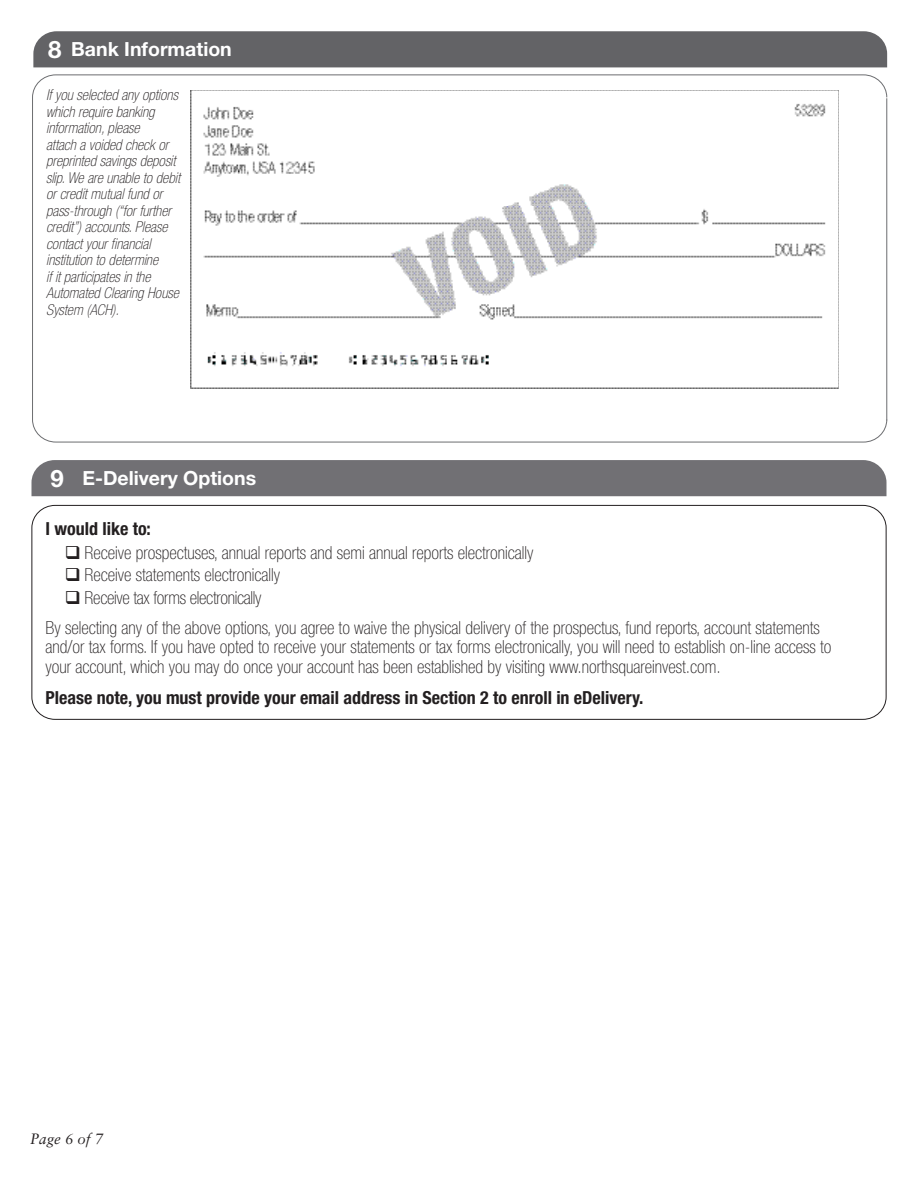
<style>
.page{position:relative;width:918px;height:1188px;background:#fff}
.page>*{position:absolute;margin:0;border:0;box-sizing:border-box;transform-origin:0 0}
.t1{font:700 24px "Helvetica Neue";color:#fff}
.t2{font:700 19.5px "Helvetica Neue";color:#fff}
.t3{font:100 condensed 18px/19.5px "Helvetica Neue";color:#231f20}
.t4{font:700 condensed 18px "Helvetica Neue";color:#231f20}
.t5{font:italic 100 condensed 15px/16.5px "Helvetica Neue";color:#231f20}
.t6{font:italic 15px "Sabon";color:#231f20}
</style>
<div class="page">
<div style="left:32px;top:460px;width:854px;height:36px;background:#717074"></div>
<div style="left:32px;top:505px;width:854px;height:215px;border:1px solid #231f20;border-radius:23px"></div>
<div style="left:33px;top:31px;width:854px;height:36px;background:#636366"></div>
<img style="left:190px;top:91px;width:649px;height:297px">
<p class="t1" style="left:48px;top:35px;width:15px">8</p>
<p class="t2" style="left:71px;top:37px;width:162px">Bank Information</p>
<p class="t5" style="left:46px;top:87px;width:135px">If you selected any options which require banking information, please<br>attach a voided check or preprinted savings deposit slip. We are unable to debit or credit mutual fund or pass-through (“for further credit”) accounts. Please contact your financial institution to determine<br>if it participates in the<br>Automated Clearing House<br>System (ACH).</p>
<p class="t1" style="left:51px;top:464px;width:15px">9</p>
<p class="t2" style="left:83px;top:466px;width:175px">E-Delivery Options</p>
<p class="t4" style="left:45px;top:517px;width:107px">I would like to:</p>
<p class="t3" style="left:65px;top:542px;width:470px">❑ Receive prospectuses, annual reports and semi annual reports electronically</p>
<p class="t3" style="left:65px;top:565px;width:217px">❑ Receive statements electronically</p>
<p class="t3" style="left:65px;top:587px;width:198px">❑ Receive tax forms electronically</p>
<p class="t3" style="left:45px;top:617px;width:787px">By selecting any of the above options, you agree to waive the physical delivery of the prospectus, fund reports, account statements and/or tax forms. If you have opted to receive your statements or tax forms electronically, you will need to establish on-line access to your account, which you may do once your account has been established by visiting www.northsquareinvest.com.</p>
<p class="t4" style="left:45px;top:687px;width:600px">Please note, you must provide your email address in Section 2 to enroll in eDelivery.</p>
<p class="t6" style="left:30px;top:1130px;width:75px">Page 6 of 7</p>
</div>
